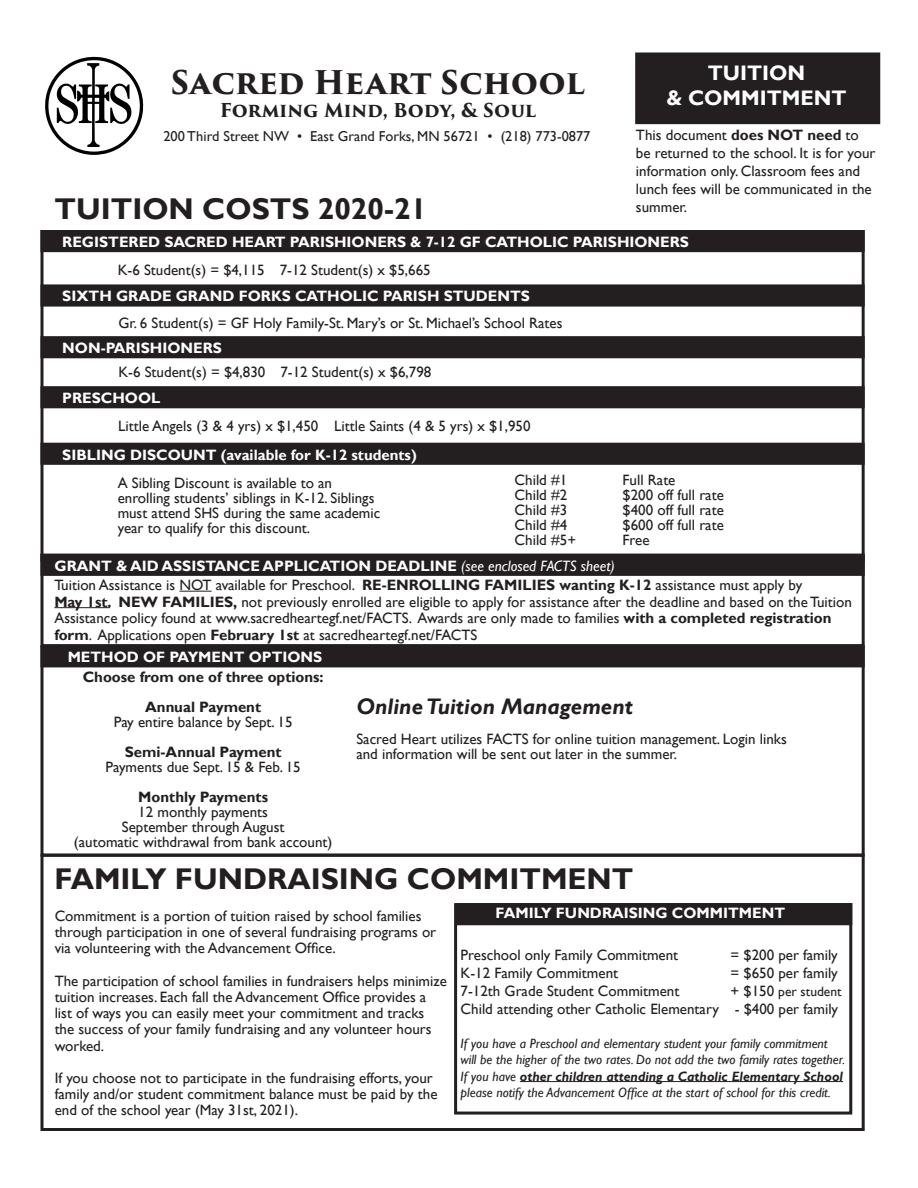
<style>
.page{position:relative;width:918px;height:1188px;background:#fff}
.page>*{position:absolute;margin:0;border:0;box-sizing:border-box;transform-origin:0 0}
.t1{font:700 31.8px "Trajan Pro 3";letter-spacing:-.01em;color:#231f20}
.t2{font:700 30px "Gill Sans";color:#231f20}
.t3{font:italic 700 22.5px "Gill Sans";color:#231f20}
.t4{font:700 21px "Gill Sans";color:#fff}
.t5{font:700 18.6px "Trajan Pro 3";letter-spacing:-.01em;color:#231f20}
.t6{font:15px/16.2px "Gill Sans";color:#231f20}
.t7{font:700 15px "Gill Sans";color:#fff}
.t8{font:700 15px "Gill Sans";color:#231f20}
.t9{font:14.4px "Gill Sans";color:#231f20}
.t10{font:italic 13.5px/16.4px "Gill Sans";color:#231f20}
.t11{font:13.5px "Gill Sans";color:#231f20}
.s1{font-weight:700}
.s2{font-weight:400;font-style:italic}
.s3{font-size:15px}
</style>
<div class="page">
<div style="left:42px;top:555px;width:821px;height:19px;background:#231f20"></div>
<div style="left:40px;top:554px;width:825px;height:22px;border:3px solid #231f20"></div>
<div style="left:637px;top:54px;width:242px;height:69px;background:#231f20"></div>
<div style="left:635px;top:52px;width:245px;height:72px;border:3px solid #231f20"></div>
<div style="left:42px;top:232px;width:821px;height:19px;background:#231f20"></div>
<div style="left:40px;top:230px;width:825px;height:22px;border:3px solid #231f20"></div>
<div style="left:42px;top:286px;width:821px;height:19px;background:#231f20"></div>
<div style="left:40px;top:284px;width:825px;height:23px;border:3px solid #231f20"></div>
<div style="left:42px;top:338px;width:821px;height:19px;background:#231f20"></div>
<div style="left:40px;top:336px;width:825px;height:22px;border:3px solid #231f20"></div>
<div style="left:42px;top:388px;width:821px;height:19px;background:#231f20"></div>
<div style="left:40px;top:386px;width:825px;height:22px;border:3px solid #231f20"></div>
<hr style="left:179px;top:591px;width:33px;height:1px;background:#231f20">
<hr style="left:54px;top:607px;width:56px;height:1px;background:#231f20">
<div style="left:42px;top:647px;width:821px;height:19px;background:#231f20"></div>
<div style="left:40px;top:646px;width:825px;height:21px;border:3px solid #231f20"></div>
<div style="left:457px;top:905px;width:394px;height:19px;background:#231f20"></div>
<div style="left:455px;top:903px;width:397px;height:22px;border:3px solid #231f20"></div>
<div style="left:454px;top:903px;width:398px;height:212px;border:3px solid #231f20"></div>
<hr style="left:520px;top:1081px;width:323px;height:1px;background:#231f20">
<div style="left:40px;top:854px;width:825px;height:277px;border:3px solid #231f20"></div>
<div style="left:40px;top:554px;width:825px;height:93px;border:3px solid #231f20"></div>
<div style="left:42px;top:444px;width:821px;height:19px;background:#231f20"></div>
<div style="left:40px;top:443px;width:825px;height:22px;border:3px solid #231f20"></div>
<svg style="left:45px;top:56px;width:99px;height:99px"></svg>
<p class="t1" style="left:171px;top:59px;width:416px">Sacred Heart School</p>
<p class="t9" style="left:163px;top:128px;width:429px">200 Third Street NW • East Grand Forks, MN 56721 • (218) 773-0877</p>
<p class="t5" style="left:220px;top:97px;width:318px">Forming Mind, Body, &amp; Soul</p>
<p class="t2" style="left:55px;top:190px;width:374px">TUITION COSTS 2020-21</p>
<p class="t4" style="left:708px;top:60px;width:99px">TUITION</p>
<p class="t4" style="left:666px;top:85px;width:182px">&amp; COMMITMENT</p>
<p class="t6" style="left:636px;top:126px;width:241px;line-height:18px">This document <span class="s1">does NOT need</span> to be returned to the school. It is for your information only. Classroom fees and lunch fees will be communicated in the summer.</p>
<p class="t7" style="left:62px;top:233px;width:628px">REGISTERED SACRED HEART PARISHIONERS &amp; 7-12 GF CATHOLIC PARISHIONERS</p>
<p class="t6" style="left:118px;top:262px;width:314px">K-6 Student(s) = $4,115 7-12 Student(s) x $5,665</p>
<p class="t7" style="left:62px;top:287px;width:469px">SIXTH GRADE GRAND FORKS CATHOLIC PARISH STUDENTS</p>
<p class="t6" style="left:118px;top:315px;width:446px">Gr. 6 Student(s) = GF Holy Family-St. Mary’s or St. Michael’s School Rates</p>
<p class="t7" style="left:62px;top:339px;width:161px">NON-PARISHIONERS</p>
<p class="t6" style="left:118px;top:364px;width:314px">K-6 Student(s) = $4,830 7-12 Student(s) x $6,798</p>
<p class="t7" style="left:62px;top:389px;width:100px">PRESCHOOL</p>
<p class="t6" style="left:118px;top:418px;width:414px">Little Angels (3 &amp; 4 yrs) x $1,450 Little Saints (4 &amp; 5 yrs) x $1,950</p>
<p class="t7" style="left:62px;top:445px;width:356px">SIBLING DISCOUNT (available for K-12 students)</p>
<p class="t6" style="left:118px;top:476px;width:264px;line-height:15px">A Sibling Discount is available to an enrolling students’ siblings in K-12. Siblings must attend SHS during the same academic year to qualify for this discount.</p>
<p class="t6" style="left:515px;top:472px;width:54px">Child #1</p>
<p class="t6" style="left:623px;top:472px;width:54px">Full Rate</p>
<p class="t6" style="left:515px;top:487px;width:54px">Child #2</p>
<p class="t6" style="left:623px;top:487px;width:103px">$200 off full rate</p>
<p class="t6" style="left:515px;top:502px;width:54px">Child #3</p>
<p class="t6" style="left:623px;top:502px;width:103px">$400 off full rate</p>
<p class="t6" style="left:515px;top:517px;width:54px">Child #4</p>
<p class="t6" style="left:623px;top:517px;width:103px">$600 off full rate</p>
<p class="t6" style="left:515px;top:532px;width:63px">Child #5+</p>
<p class="t6" style="left:623px;top:532px;width:29px">Free</p>
<p class="t7" style="left:55px;top:556px;width:562px">GRANT &amp; AID ASSISTANCE APPLICATION DEADLINE <span class="s2">(see enclosed FACTS sheet)</span></p>
<p class="t6" style="left:54px;top:577px;width:750px">Tuition Assistance is NOT available for Preschool. <span class="s1">RE-ENROLLING FAMILIES wanting K-12</span> assistance must apply by</p>
<p class="t6" style="left:54px;top:594px;width:799px"><span class="s1">May 1st. NEW FAMILIES,</span> not previously enrolled are eligible to apply for assistance after the deadline and based on the Tuition<br>Assistance policy found at www.sacredheartegf.net/FACTS. Awards are only made to families <span class="s1">with a completed registration form</span>. Applications open <span class="s1">February 1st</span> at sacredheartegf.net/FACTS</p>
<p class="t7" style="left:68px;top:648px;width:256px">METHOD OF PAYMENT OPTIONS</p>
<p class="t8" style="left:83px;top:668px;width:242px">Choose from one of three options:</p>
<p class="t8" style="left:145px;top:698px;width:117px">Annual Payment</p>
<p class="t6" style="left:114px;top:715px;width:180px">Pay entire balance by Sept. 15</p>
<p class="t8" style="left:125px;top:743px;width:158px">Semi-Annual Payment</p>
<p class="t6" style="left:106px;top:760px;width:197px">Payments due Sept. 15 &amp; Feb. 15</p>
<p class="t8" style="left:138px;top:788px;width:131px">Monthly Payments</p>
<p class="t6" style="left:138px;top:805px;width:131px">12 monthly payments</p>
<p class="t6" style="left:122px;top:820px;width:164px">September through August</p>
<p class="t6" style="left:74px;top:835px;width:260px">(automatic withdrawal from bank account)</p>
<p class="t3" style="left:356px;top:693px;width:278px">Online Tuition Management</p>
<p class="t6" style="left:356px;top:732px;width:432px;line-height:15px">Sacred Heart utilizes FACTS for online tuition management. Login links and information will be sent out later in the summer.</p>
<p class="t2" style="left:54px;top:861px;width:581px">FAMILY FUNDRAISING COMMITMENT</p>
<p class="t6" style="left:55px;top:908px;width:383px">Commitment is a portion of tuition raised by school families through participation in one of several fundraising programs or via volunteering with the Advancement Office.</p>
<p class="t6" style="left:55px;top:973px;width:394px">The participation of school families in fundraisers helps minimize tuition increases. Each fall the Advancement Office provides a list of ways you can easily meet your commitment and tracks the success of your family fundraising and any volunteer hours worked.</p>
<p class="t6" style="left:55px;top:1070px;width:384px">If you choose not to participate in the fundraising efforts, your family and/or student commitment balance must be paid by the end of the school year (May 31st, 2021).</p>
<p class="t7" style="left:496px;top:904px;width:291px">FAMILY FUNDRAISING COMMITMENT</p>
<p class="t6" style="left:461px;top:947px;width:219px">Preschool only Family Commitment</p>
<p class="t6" style="left:731px;top:947px;width:109px">= $200 per family</p>
<p class="t6" style="left:461px;top:965px;width:159px">K-12 Family Commitment</p>
<p class="t6" style="left:731px;top:965px;width:109px">= $650 per family</p>
<p class="t6" style="left:461px;top:983px;width:220px">7-12th Grade Student Commitment</p>
<p class="t11" style="left:731px;top:984px;width:113px"><span class="s3">+ $150</span> per student</p>
<p class="t6" style="left:461px;top:1001px;width:379px">Child attending other Catholic Elementary - $400 per family</p>
<p class="t10" style="left:461px;top:1036px;width:386px">If you have a Preschool and elementary student your family commitment will be the higher of the two rates. Do not add the two family rates together.<br>If you have <span class="s1">other children attending a Catholic Elementary School </span>please notify the Advancement Office at the start of school for this credit.</p>
</div>
